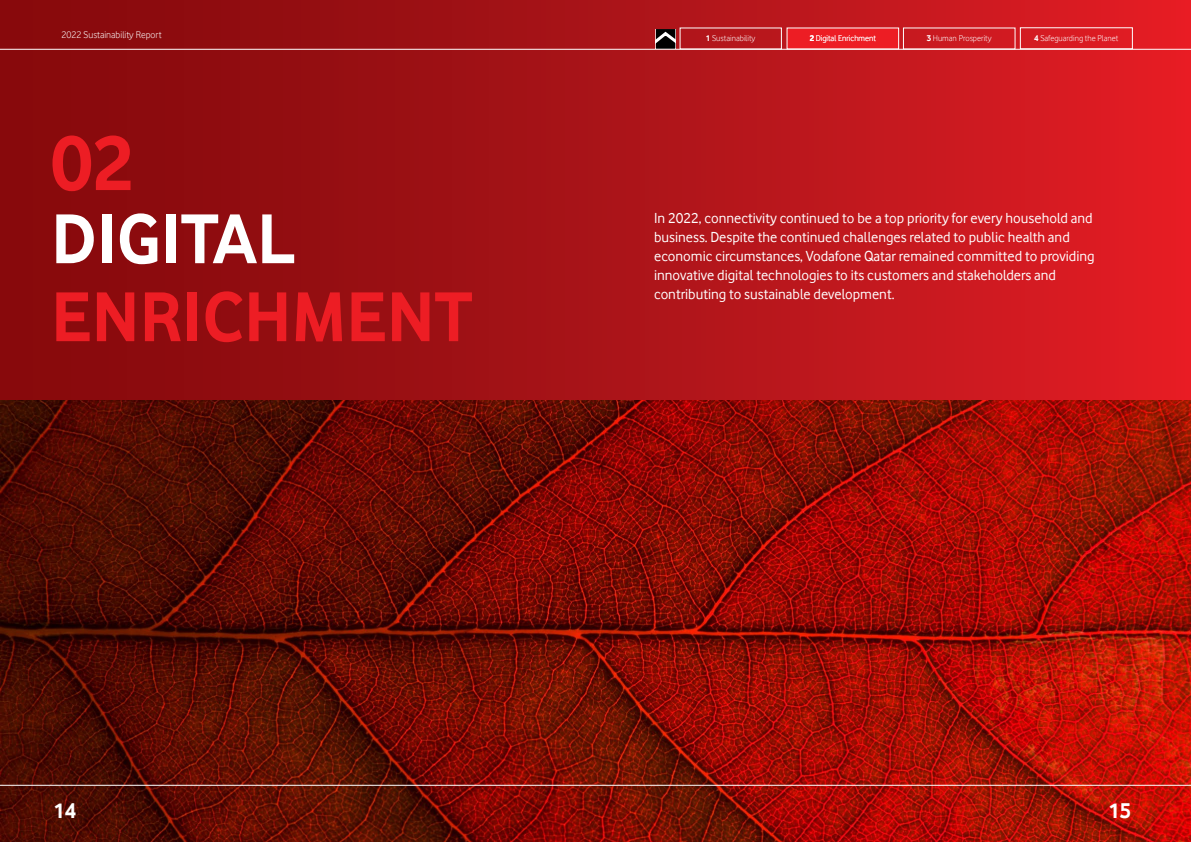
<style>
.page{position:relative;width:1191px;height:842px;background:#fff}
.page>*{position:absolute;margin:0;border:0;box-sizing:border-box;transform-origin:0 0}
.Paragraph_Style_1{font:700 80.9px "Vodafone";color:#ed1d24}
.Paragraph_Style_1-2{font:700 73.1px/78px "Vodafone";color:#ed1d24}
.t1{font:700 22px "Vodafone";color:#fff}
.Paragraph_Style_1-3{font:15px/19px "Vodafone";color:#fff}
.t2{font:300 10px "Vodafone";color:#fff}
.Paragraph_Style_1-4{font:300 8.6px "Vodafone";color:#fff}
.s1{font-weight:700}
.s2{color:#fff}
</style>
<div class="page">
<div style="left:0;top:0;width:1191px;height:445px;background:linear-gradient(to right,#7d090b,#de1e26)"></div>
<img style="left:0;top:401px;width:1191px;height:441px">
<div style="left:787px;top:28px;width:111px;height:21px;background:#ed1d24"></div>
<hr style="left:0;top:785px;width:1191px;height:1px;background:#fff">
<hr style="left:0;top:49px;width:1191px;height:1px;background:#fff">
<div style="left:1020px;top:28px;width:112px;height:21px;border:1px solid #fff"></div>
<svg style="left:656px;top:29px;width:19px;height:20px"></svg>
<p class="t2" style="left:61px;top:29px;width:102px">2022 Sustainability Report</p>
<p class="Paragraph_Style_1-4" style="left:706px;top:34px;width:51px"><span class="s1">1</span> Sustainability</p>
<p class="Paragraph_Style_1-4" style="left:926px;top:34px;width:66px"><span class="s1">3</span> Human Prosperity</p>
<p class="Paragraph_Style_1-4" style="left:1034px;top:33px;width:86px"><span class="s1">4</span> Safeguarding the Planet</p>
<p class="Paragraph_Style_1-4" style="left:809px;top:34px;width:68px"><span class="s1">2</span> Digital Enrichment</p>
<p class="Paragraph_Style_1" style="left:51px;top:116px;width:85px">02</p>
<p class="Paragraph_Style_1-2" style="left:51px;top:199px;width:423px"><span class="s2">DIGITAL<br></span>ENRICHMENT</p>
<p class="Paragraph_Style_1-3" style="left:654px;top:208px;width:442px">In 2022, connectivity continued to be a top priority for every household and business. Despite the continued challenges related to public health and economic circumstances, Vodafone Qatar remained committed to providing innovative digital technologies to its customers and stakeholders and contributing to sustainable development.</p>
<h3 class="t1" style="left:54px;top:798px;width:24px">14</h3>
<h3 class="t1" style="left:1108px;top:798px;width:24px">15</h3>
</div>
